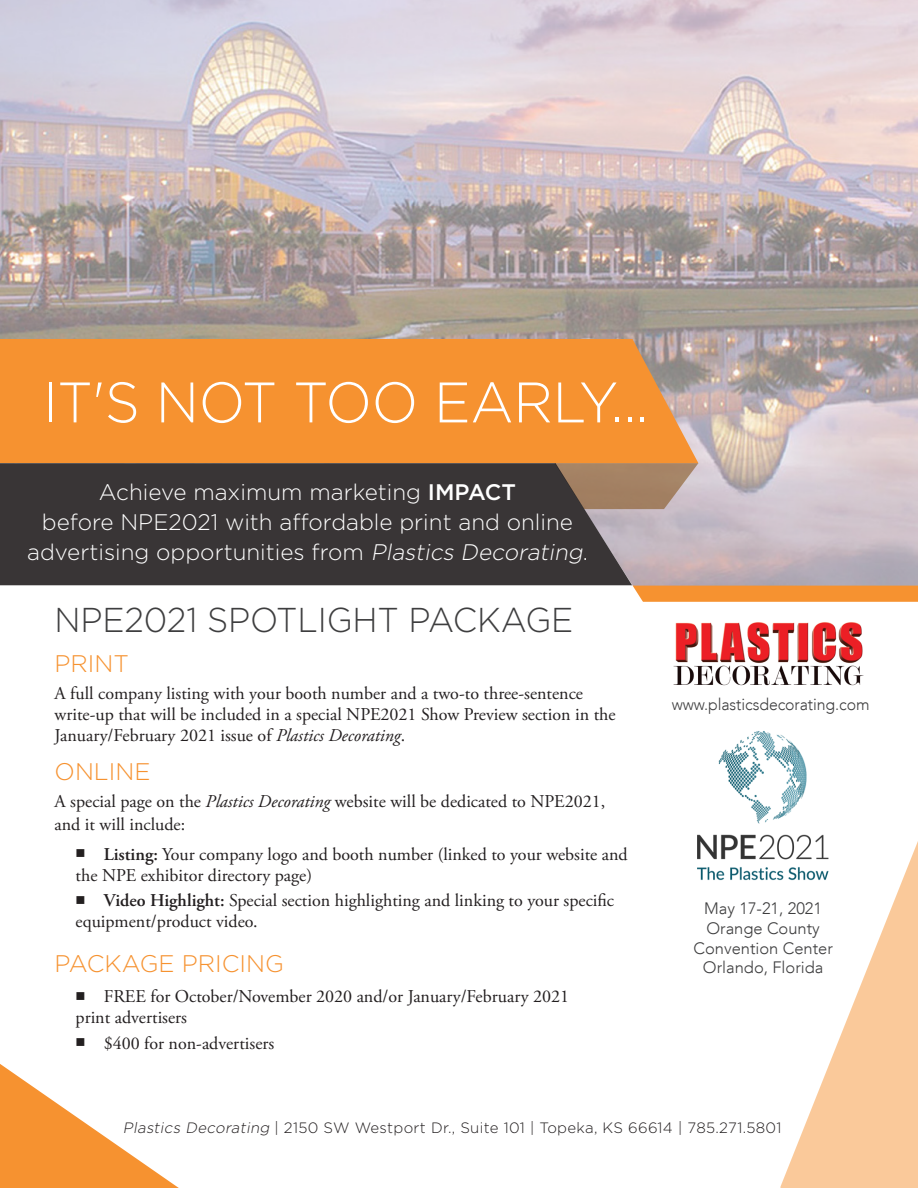
<style>
.page{position:relative;width:918px;height:1188px;background:#fff}
.page>*{position:absolute;margin:0;border:0;box-sizing:border-box;transform-origin:0 0}
.t1{font:300 57px "Gotham";letter-spacing:-.005em;color:#fff;scale:.96 1}
.t2{font:300 34.5px "Gotham";letter-spacing:-.005em;color:#3e3e3f;scale:.96 1}
.t3{font:300 24px "Gotham";color:#f69230}
.t4{font:300 22.5px/30px "Gotham";color:#fff;text-align:center}
.t5{font:18px/21px "Adobe Garamond Pro";color:#231f20}
.t6{font:300 16.5px "Avenir LT";color:#3e3e3f}
.t7{font:300 16.5px "Avenir LT";color:#3e3e3f;scale:.96 1}
.t8{font:300 15px "Gotham";letter-spacing:.02em;color:#231f20}
.s1{font-weight:500}
.s2{font-style:italic}
.s3{font-weight:600}
</style>
<div class="page">
<img style="left:0;top:0;width:918px;height:585px">
<div style="left:664px;top:586px;width:254px;height:16px;background:#f69230"></div>
<div style="left:0;top:339px;width:698px;height:124px;background:#f69230"></div>
<svg style="left:664px;top:463px;width:34px;height:46px;background:#baa398"></svg>
<svg style="left:0;top:463px;width:664px;height:139px"></svg>
<div style="left:0;top:463px;width:632px;height:122px;background:#393536"></div>
<img style="left:697px;top:731px;width:127px;height:150px">
<svg style="left:0;top:1064px;width:179px;height:124px"></svg>
<svg style="left:780px;top:838px;width:138px;height:350px"></svg>
<img style="left:673px;top:622px;width:191px;height:64px">
<p class="t1" style="left:43px;top:366px;width:632px">IT'S NOT TOO EARLY...</p>
<p class="t4" style="left:27px;top:476px;width:562px">Achieve maximum marketing <span class="s1">IMPACT<br></span>before NPE2021 with affordable print and online advertising opportunities from <span class="s2">Plastics Decorating</span>.</p>
<p class="t2" style="left:55px;top:598px;width:542px">NPE2021 SPOTLIGHT PACKAGE</p>
<p class="t3" style="left:55px;top:649px;width:76px">PRINT</p>
<p class="t5" style="left:55px;top:684px;width:563px">A full company listing with your booth number and a two-to three-sentence write-up that will be included in a special NPE2021 Show Preview section in the<br>January/February 2021 issue of <span class="s2">Plastics Decorating</span>.</p>
<p class="t3" style="left:55px;top:757px;width:97px">ONLINE</p>
<p class="t5" style="left:55px;top:792px;width:552px">A special page on the <span class="s2">Plastics Decorating</span> website will be dedicated to NPE2021,</p>
<p class="t5" style="left:55px;top:814px;width:132px">and it will include:</p>
<p class="t5" style="left:76px;top:844px;width:554px">■ <span class="s3">Listing:</span> Your company logo and booth number (linked to your website and the NPE exhibitor directory page)</p>
<p class="t5" style="left:76px;top:891px;width:540px">■ <span class="s3">Video Highlight:</span> Special section highlighting and linking to your specific equipment/product video.</p>
<p class="t3" style="left:55px;top:949px;width:231px">PACKAGE PRICING</p>
<p class="t5" style="left:76px;top:987px;width:495px">■ FREE for October/November 2020 and/or January/February 2021 print advertisers</p>
<p class="t5" style="left:76px;top:1033px;width:200px">■ $400 for non-advertisers</p>
<p class="t7" style="left:672px;top:694px;width:208px">www.plasticsdecorating.com</p>
<p class="t6" style="left:704px;top:899px;width:119px">May 17-21, 2021</p>
<p class="t6" style="left:706px;top:918px;width:115px">Orange County</p>
<p class="t6" style="left:693px;top:938px;width:141px">Convention Center</p>
<p class="t6" style="left:703px;top:958px;width:122px">Orlando, Florida</p>
<p class="t8" style="left:123px;top:1118px;width:660px"><span class="s2">Plastics Decorating</span> | 2150 SW Westport Dr., Suite 101 | Topeka, KS 66614 | 785.271.5801</p>
</div>
